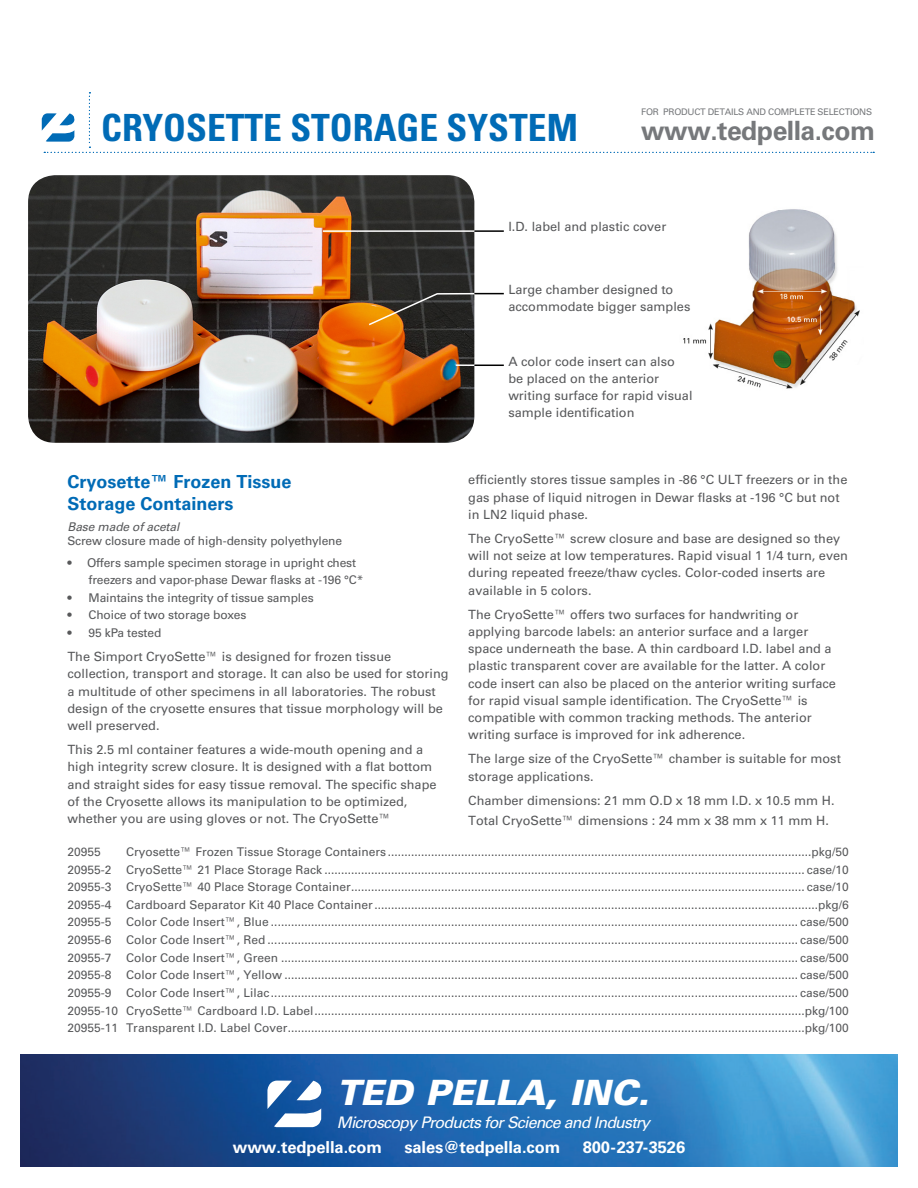
<style>
.page{position:relative;width:918px;height:1188px;background:#fff}
.page>*{position:absolute;margin:0;border:0;box-sizing:border-box;transform-origin:0 0}
.t1{font:700 condensed 37.5px "Univers LT Std";color:#006bb6}
.t2{font:italic 900 34.95px "Univers LT Std";color:#fff}
.t3{font:700 26.55px "Univers LT Std";letter-spacing:-.02em;color:#76787b}
.t4{font:700 18px/21.6px "Univers LT Std";color:#006bb6}
.t5{font:700 16.5px "Univers LT Std";letter-spacing:-.005em;color:#fff}
.t6{font:italic 15.9px "Univers LT Std";letter-spacing:-.05em;color:#fff}
.t7{font:12.75px/17.2px "Univers LT Std";color:#57585a}
.t8{font:12px/14.4px "Univers LT Std";color:#57585a}
.t9{font:9.15px "Univers LT Std";letter-spacing:-.025em;color:#76787b}
.s1{font-style:italic}
</style>
<div class="page">
<img style="left:20px;top:1054px;width:878px;height:113px">
<svg style="left:267px;top:1081px;width:57px;height:46px"></svg>
<img style="left:683px;top:209px;width:177px;height:180px">
<img style="left:28px;top:175px;width:446px;height:268px">
<svg style="left:42px;top:92px;width:832px;height:61px"></svg>
<hr style="left:456px;top:364px;width:42px;height:2px;background:#fff">
<svg style="left:367px;top:292px;width:122px;height:35px;background:#685a43"></svg>
<hr style="left:323px;top:230px;width:173px;height:2px;background:#fff">
<hr style="left:474px;top:230px;width:30px;height:2px;background:#000">
<hr style="left:474px;top:293px;width:30px;height:1px;background:#000">
<hr style="left:474px;top:365px;width:30px;height:1px;background:#000">
<p class="t1" style="left:101px;top:104px;width:478px">CRYOSETTE STORAGE SYSTEM</p>
<p class="t9" style="left:641px;top:106px;width:232px">FOR PRODUCT DETAILS AND COMPLETE SELECTIONS</p>
<p class="t3" style="left:641px;top:115px;width:235px">www.tedpella.com</p>
<p class="t7" style="left:508px;top:218px;width:160px">I.D. label and plastic cover</p>
<p class="t7" style="left:508px;top:281px;width:184px">Large chamber designed to accommodate bigger samples</p>
<p class="t7" style="left:508px;top:353px;width:186px">A color code insert can also be placed on the anterior writing surface for rapid visual sample identification</p>
<p class="t4" style="left:68px;top:471px;width:226px">Cryosette™ Frozen Tissue<br>Storage Containers</p>
<p class="t8" style="left:68px;top:520px;width:276px"><span class="s1">Base made of acetal<br></span>Screw closure made of high-density polyethylene</p>
<p class="t8" style="left:68px;top:555px;width:290px">• Offers sample specimen storage in upright chest</p>
<p class="t8" style="left:88px;top:573px;width:277px">freezers and vapor-phase Dewar flasks at -196 °C*</p>
<p class="t8" style="left:68px;top:590px;width:248px">• Maintains the integrity of tissue samples</p>
<p class="t8" style="left:68px;top:608px;width:181px">• Choice of two storage boxes</p>
<p class="t8" style="left:68px;top:626px;width:95px">• 95 kPa tested</p>
<p class="t7" style="left:68px;top:648px;width:383px">The Simport CryoSette™ is designed for frozen tissue collection, transport and storage. It can also be used for storing a multitude of other specimens in all laboratories. The robust design of the cryosette ensures that tissue morphology will be well preserved.</p>
<p class="t7" style="left:68px;top:741px;width:371px">This 2.5 ml container features a wide-mouth opening and a high integrity screw closure. It is designed with a flat bottom and straight sides for easy tissue removal. The specific shape of the Cryosette allows its manipulation to be optimized, whether you are using gloves or not. The CryoSette™</p>
<p class="t7" style="left:468px;top:471px;width:381px">efficiently stores tissue samples in -86 °C ULT freezers or in the gas phase of liquid nitrogen in Dewar flasks at -196 °C but not in LN2 liquid phase.</p>
<p class="t7" style="left:468px;top:530px;width:381px">The CryoSette™ screw closure and base are designed so they will not seize at low temperatures. Rapid visual 1 1/4 turn, even during repeated freeze/thaw cycles. Color-coded inserts are available in 5 colors.</p>
<p class="t7" style="left:468px;top:606px;width:369px">The CryoSette™ offers two surfaces for handwriting or applying barcode labels: an anterior surface and a larger space underneath the base. A thin cardboard I.D. label and a plastic transparent cover are available for the latter. A color code insert can also be placed on the anterior writing surface for rapid visual sample identification. The CryoSette™ is compatible with common tracking methods. The anterior writing surface is improved for ink adherence.</p>
<p class="t7" style="left:468px;top:750px;width:374px">The large size of the CryoSette™ chamber is suitable for most storage applications.</p>
<p class="t7" style="left:468px;top:792px;width:368px">Chamber dimensions: 21 mm O.D x 18 mm I.D. x 10.5 mm H.</p>
<p class="t7" style="left:468px;top:812px;width:362px">Total CryoSette™ dimensions : 24 mm x 38 mm x 11 mm H.</p>
<p class="t8" style="left:68px;top:845px;width:35px">20955</p>
<p class="t8" style="left:126px;top:845px;width:725px">Cryosette™ Frozen Tissue Storage Containers ...............................................................................................................................pkg/50</p>
<p class="t8" style="left:68px;top:862px;width:783px">20955-2 CryoSette™ 21 Place Storage Rack ................................................................................................................................................ case/10</p>
<p class="t8" style="left:68px;top:880px;width:783px">20955-3 CryoSette™ 40 Place Storage Container........................................................................................................................................ case/10</p>
<p class="t8" style="left:68px;top:897px;width:783px">20955-4 Cardboard Separator Kit 40 Place Container.....................................................................................................................................pkg/6</p>
<p class="t8" style="left:68px;top:915px;width:783px">20955-5 Color Code Insert™, Blue .............................................................................................................................................................. case/500</p>
<p class="t8" style="left:68px;top:933px;width:783px">20955-6 Color Code Insert™, Red ............................................................................................................................................................... case/500</p>
<p class="t8" style="left:68px;top:950px;width:783px">20955-7 Color Code Insert™, Green ........................................................................................................................................................... case/500</p>
<p class="t8" style="left:68px;top:968px;width:783px">20955-8 Color Code Insert™, Yellow .......................................................................................................................................................... case/500</p>
<p class="t8" style="left:68px;top:986px;width:783px">20955-9 Color Code Insert™, Lilac .............................................................................................................................................................. case/500</p>
<p class="t8" style="left:68px;top:1003px;width:783px">20955-10 CryoSette™ Cardboard I.D. Label...................................................................................................................................................pkg/100</p>
<p class="t8" style="left:68px;top:1021px;width:783px">20955-11 Transparent I.D. Label Cover...........................................................................................................................................................pkg/100</p>
<h2 class="t2" style="left:337px;top:1071px;width:314px">TED PELLA, INC.</h2>
<h3 class="t6" style="left:337px;top:1113px;width:315px">Microscopy Products for Science and Industry</h3>
<h3 class="t5" style="left:233px;top:1138px;width:151px">www.tedpella.com</h3>
<h3 class="t5" style="left:404px;top:1138px;width:157px">sales@tedpella.com</h3>
<h3 class="t5" style="left:583px;top:1138px;width:104px">800-237-3526</h3>
</div>
